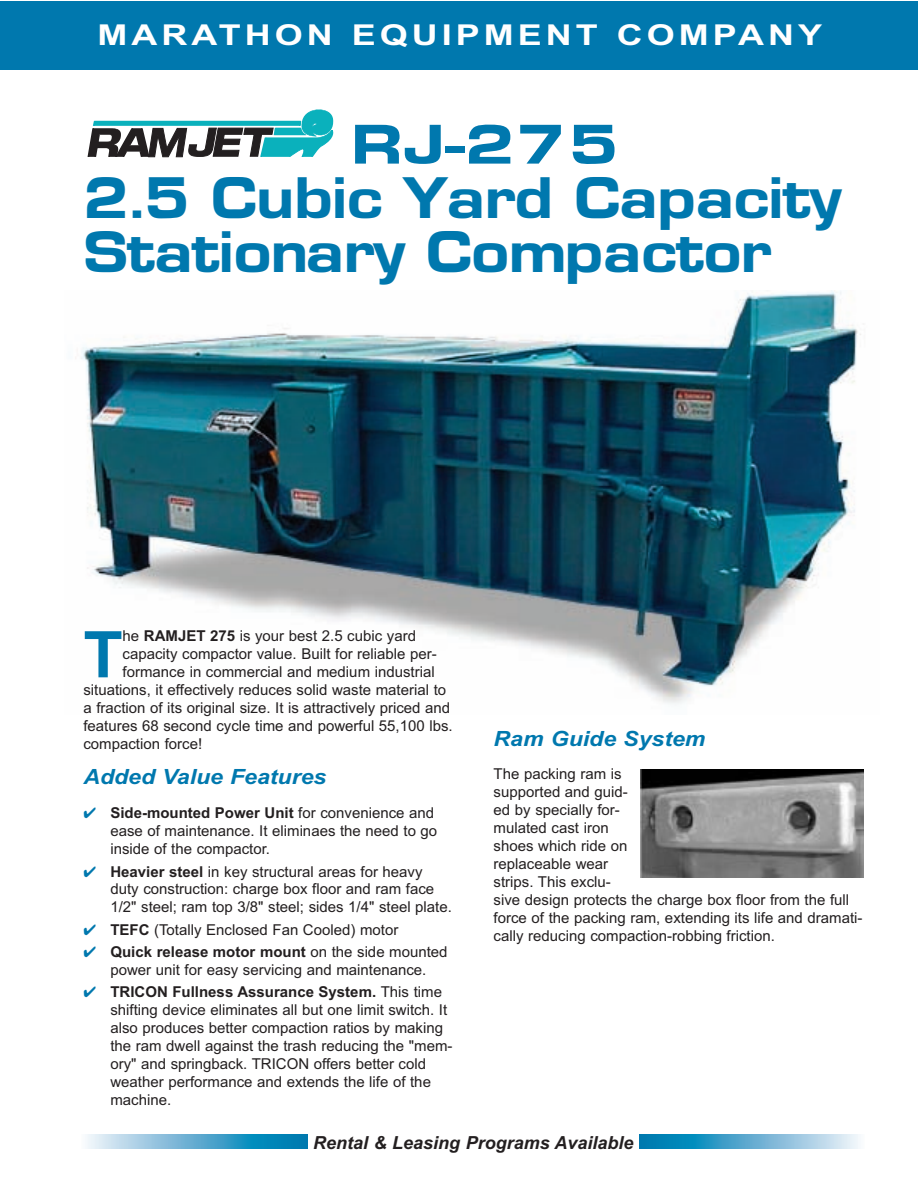
<style>
.page{position:relative;width:918px;height:1188px;background:#fff}
.page>*{position:absolute;margin:0;border:0;box-sizing:border-box;transform-origin:0 0}
.t1{font:700 64.35px "Arial";color:#0078ae}
.t2{font:61.5px/54px "Eurose Heavyface";letter-spacing:-.03em;color:#0078ae;scale:.8 1}
.t3{font:58.5px "Eurose Heavyface";color:#0078ae;scale:.92 1}
.t4{font:700 28.8px "Arial";letter-spacing:.11em;color:#fff;scale:1.25 1}
.t5{font:italic 700 21px "Arial";color:#0078ae;scale:1.1 1}
.t6{font:italic 700 18px "Arial";color:#231f20}
.t7{font:15px/18px "Arial";color:#231f20}
.s1{font-weight:700}
.s2{color:#0078ae}
</style>
<div class="page">
<img style="left:75px;top:290px;width:786px;height:415px">
<div style="left:0;top:1px;width:918px;height:69px;background:#0078ae"></div>
<svg style="left:87px;top:1134px;width:221px;height:14px;background:#61aed1"></svg>
<svg style="left:639px;top:1134px;width:220px;height:14px;background:#61aed1"></svg>
<img style="left:641px;top:770px;width:223px;height:108px">
<svg style="left:87px;top:109px;width:247px;height:49px"></svg>
<h3 class="t4" style="left:98px;top:19px;width:581px">MARATHON EQUIPMENT COMPANY</h3>
<h3 class="t3" style="left:350px;top:109px;width:294px">RJ-275</h3>
<h2 class="t2" style="left:83px;top:169px;width:950px">2.5 Cubic Yard Capacity<br>Stationary Compactor</h2>
<h1 class="t1" style="left:83px;top:617px;width:41px">T</h1>
<p class="t7" style="left:123px;top:627px;width:295px">he <span class="s1">RAMJET 275</span> is your best 2.5 cubic yard</p>
<p class="t7" style="left:123px;top:645px;width:316px">capacity compactor value. Built for reliable per-</p>
<p class="t7" style="left:123px;top:663px;width:314px">formance in commercial and medium industrial</p>
<p class="t7" style="left:83px;top:681px;width:364px">situations, it effectively reduces solid waste material to</p>
<p class="t7" style="left:83px;top:699px;width:368px">a fraction of its original size. It is attractively priced and</p>
<p class="t7" style="left:83px;top:717px;width:371px">features 68 second cycle time and powerful 55,100 lbs.</p>
<p class="t7" style="left:83px;top:735px;width:120px">compaction force!</p>
<h3 class="t5" style="left:83px;top:765px;width:222px">Added Value Features</h3>
<p class="t7" style="left:110px;top:804px;width:328px;text-indent:-27px"><span class="s2">✔</span> <span class="s1">Side-mounted Power Unit</span> for convenience and ease of maintenance. It eliminaes the need to go inside of the compactor.</p>
<p class="t7" style="left:110px;top:863px;width:343px;text-indent:-27px"><span class="s2">✔</span> <span class="s1">Heavier steel</span> in key structural areas for heavy duty construction: charge box floor and ram face<br>1/2" steel; ram top 3/8" steel; sides 1/4" steel plate.</p>
<p class="t7" style="left:83px;top:921px;width:316px"><span class="s2">✔</span> <span class="s1">TEFC</span> (Totally Enclosed Fan Cooled) motor</p>
<p class="t7" style="left:83px;top:943px;width:366px;line-height:17.5px;text-align:center"><span class="s2">✔</span> <span class="s1">Quick release motor mount</span> on the side mounted power unit for easy servicing and maintenance.</p>
<p class="t7" style="left:110px;top:983px;width:344px;text-indent:-27px"><span class="s2">✔</span> <span class="s1">TRICON Fullness Assurance System.</span> This time shifting device eliminates all but one limit switch. It also produces better compaction ratios by making the ram dwell against the trash reducing the "mem&shy;ory" and springback. TRICON offers better cold weather performance and extends the life of the machine.</p>
<h3 class="t5" style="left:494px;top:726px;width:194px">Ram Guide System</h3>
<p class="t7" style="left:494px;top:765px;width:370px">The packing ram is<br>supported and guid-<br>ed by specially for-<br>mulated cast iron<br>shoes which ride on<br>replaceable wear<br>strips. This exclu-<br>sive design protects the charge box floor from the full force of the packing ram, extending its life and dramati&shy;cally reducing compaction-robbing friction.</p>
<p class="t6" style="left:313px;top:1132px;width:322px">Rental &amp; Leasing Programs Available</p>
</div>
